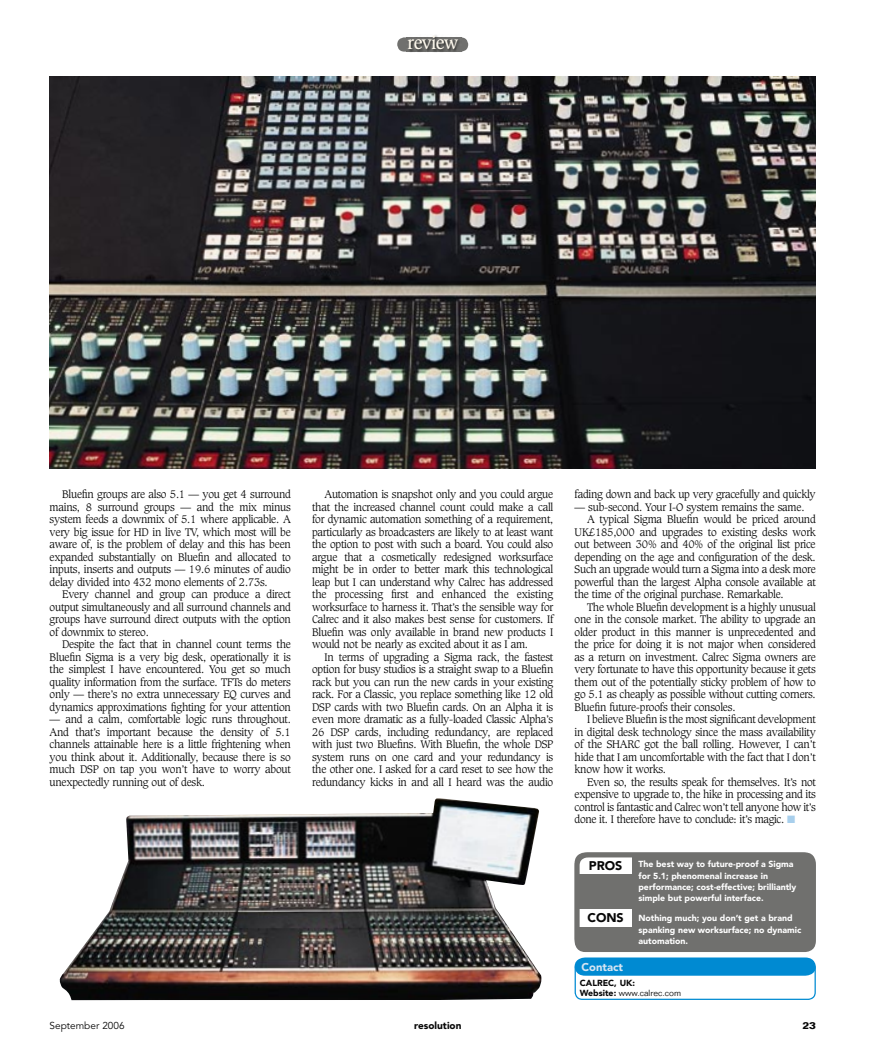
<style>
.page{position:relative;width:869px;height:1053px;background:#fff}
.page>*{position:absolute;margin:0;border:0;box-sizing:border-box;transform-origin:0 0}
.t1{font:17.5px "Caxton";letter-spacing:-.03em;color:#fdf8ed}
.t2{font:900 12.5px "Avenir";color:#070707}
.t3{font:900 11.25px "Avenir";color:#d5e5f3}
.t4{font:300 10.62px/12.5px "Caxton";letter-spacing:-.02em;color:#070707;text-align:justify}
.t5{font:10px "Avenir";color:#070707}
.t6{font:900 10px "Avenir";color:#070707}
.t7{font:700 10px "Folio";color:#070707}
.t8{font:900 8.75px/11.2px "Avenir";color:#fff}
.t9{font:300 8.75px "Folio";color:#070707}
.t10{font:900 8.75px "Avenir";color:#070707}
.s1{color:#a8cfec}
.s2{font-family:"Avenir";font-weight:900}
</style>
<div class="page">
<div style="left:397px;top:37px;width:71px;height:15px;background:#70706e;border-radius:7px"></div>
<img style="left:409px;top:37px;width:51px;height:15px">
<svg style="left:574px;top:852px;width:241px;height:99px;background:#7b7b79"></svg>
<svg style="left:574px;top:957px;width:241px;height:42px"></svg>
<img style="left:50px;top:76px;width:765px;height:392px">
<img style="left:59px;top:798px;width:482px;height:202px">
<h1 class="t1" style="left:407px;top:33px;width:52px">review</h1>
<p class="t4" style="left:50px;top:488px;width:242px;text-indent:12px">Bluefin groups are also 5.1 — you get 4 surround mains, 8 surround groups — and the mix minus system feeds a downmix of 5.1 where applicable. A very big issue for HD in live TV, which most will be aware of, is the problem of delay and this has been expanded substantially on Bluefin and allocated to inputs, inserts and outputs — 19.6 minutes of audio delay divided into 432 mono elements of 2.73s.</p>
<p class="t4" style="left:50px;top:588px;width:242px;text-indent:12px">Every channel and group can produce a direct output simultaneously and all surround channels and groups have surround direct outputs with the option of downmix to stereo.</p>
<p class="t4" style="left:50px;top:638px;width:242px;text-indent:12px">Despite the fact that in channel count terms the Bluefin Sigma is a very big desk, operationally it is the simplest I have encountered. You get so much quality information from the surface. TFTs do meters only — there’s no extra unnecessary EQ curves and dynamics approximations fighting for your attention</p>
<p class="t4" style="left:50px;top:713px;width:242px">— and a calm, comfortable logic runs throughout.<br>And that’s important because the density of 5.1 channels attainable here is a little frightening when you think about it. Additionally, because there is so much DSP on tap you won’t have to worry about unexpectedly running out of desk.</p>
<p class="t4" style="left:312px;top:488px;width:242px;text-indent:12px">Automation is snapshot only and you could argue that the increased channel count could make a call for dynamic automation something of a requirement, particularly as broadcasters are likely to at least want the option to post with such a board. You could also argue that a cosmetically redesigned worksurface might be in order to better mark this technological leap but I can understand why Calrec has addressed the processing first and enhanced the existing worksurface to harness it. That’s the sensible way for Calrec and it also makes best sense for customers. If Bluefin was only available in brand new products I would not be nearly as excited about it as I am.</p>
<p class="t4" style="left:312px;top:651px;width:242px;text-indent:12px">In terms of upgrading a Sigma rack, the fastest option for busy studios is a straight swap to a Bluefin rack but you can run the new cards in your existing rack. For a Classic, you replace something like 12 old DSP cards with two Bluefin cards. On an Alpha it is even more dramatic as a fully-loaded Classic Alpha’s 26 DSP cards, including redundancy, are replaced with just two Bluefins. With Bluefin, the whole DSP system runs on one card and your redundancy is the other one. I asked for a card reset to see how the redundancy kicks in and all I heard was the audio</p>
<p class="t4" style="left:574px;top:488px;width:242px">fading down and back up very gracefully and quickly</p>
<p class="t4" style="left:574px;top:501px;width:231px">— sub-second. Your I-O system remains the same.</p>
<p class="t4" style="left:586px;top:513px;width:230px">A typical Sigma Bluefin would be priced around</p>
<p class="t4" style="left:574px;top:526px;width:242px">UK£185,000 and upgrades to existing desks work</p>
<p class="t4" style="left:574px;top:538px;width:242px">out between 30% and 40% of the original list price</p>
<p class="t4" style="left:574px;top:551px;width:242px">depending on the age and configuration of the desk.</p>
<p class="t4" style="left:574px;top:563px;width:242px">Such an upgrade would turn a Sigma into a desk more</p>
<p class="t4" style="left:574px;top:576px;width:242px">powerful than the largest Alpha console available at</p>
<p class="t4" style="left:574px;top:588px;width:210px">the time of the original purchase. Remarkable.</p>
<p class="t4" style="left:586px;top:601px;width:230px">The whole Bluefin development is a highly unusual</p>
<p class="t4" style="left:574px;top:613px;width:242px">one in the console market. The ability to upgrade an</p>
<p class="t4" style="left:574px;top:626px;width:242px">older product in this manner is unprecedented and</p>
<p class="t4" style="left:574px;top:638px;width:242px">the price for doing it is not major when considered</p>
<p class="t4" style="left:574px;top:651px;width:242px">as a return on investment. Calrec Sigma owners are</p>
<p class="t4" style="left:574px;top:663px;width:242px">very fortunate to have this opportunity because it gets</p>
<p class="t4" style="left:574px;top:676px;width:242px">them out of the potentially sticky problem of how to</p>
<p class="t4" style="left:574px;top:688px;width:242px">go 5.1 as cheaply as possible without cutting corners.</p>
<p class="t4" style="left:574px;top:701px;width:162px">Bluefin future-proofs their consoles.</p>
<p class="t4" style="left:586px;top:713px;width:230px">I believe Bluefin is the most significant development</p>
<p class="t4" style="left:574px;top:726px;width:242px">in digital desk technology since the mass availability</p>
<p class="t4" style="left:574px;top:738px;width:242px">of the SHARC got the ball rolling. However, I can’t</p>
<p class="t4" style="left:574px;top:751px;width:242px">hide that I am uncomfortable with the fact that I don’t</p>
<p class="t4" style="left:574px;top:763px;width:93px">know how it works.</p>
<p class="t4" style="left:586px;top:776px;width:230px">Even so, the results speak for themselves. It’s not</p>
<p class="t4" style="left:574px;top:788px;width:242px">expensive to upgrade to, the hike in processing and its</p>
<p class="t4" style="left:574px;top:801px;width:242px">control is fantastic and Calrec won’t tell anyone how it’s</p>
<p class="t4" style="left:574px;top:813px;width:222px">done it. I therefore have to conclude: it’s magic. <span class="s1">■</span></p>
<p class="t8" style="left:638px;top:858px;width:159px">The best way to future-proof a Sigma for 5.1; phenomenal increase in performance; cost-effective; brilliantly simple but powerful interface.</p>
<p class="t8" style="left:638px;top:912px;width:164px">Nothing much; you don’t get a brand spanking new worksurface; no dynamic automation.</p>
<p class="t2" style="left:588px;top:857px;width:35px">PROS</p>
<p class="t2" style="left:587px;top:910px;width:38px">CONS</p>
<p class="t3" style="left:581px;top:960px;width:43px">Contact</p>
<p class="t10" style="left:579px;top:977px;width:57px">CALREC, UK:</p>
<p class="t9" style="left:579px;top:987px;width:103px"><span class="s2">Website:</span> www.calrec.com</p>
<p class="t5" style="left:50px;top:1019px;width:76px">September 2006</p>
<p class="t6" style="left:414px;top:1019px;width:49px">resolution</p>
<p class="t7" style="left:802px;top:1019px;width:15px">23</p>
</div>
